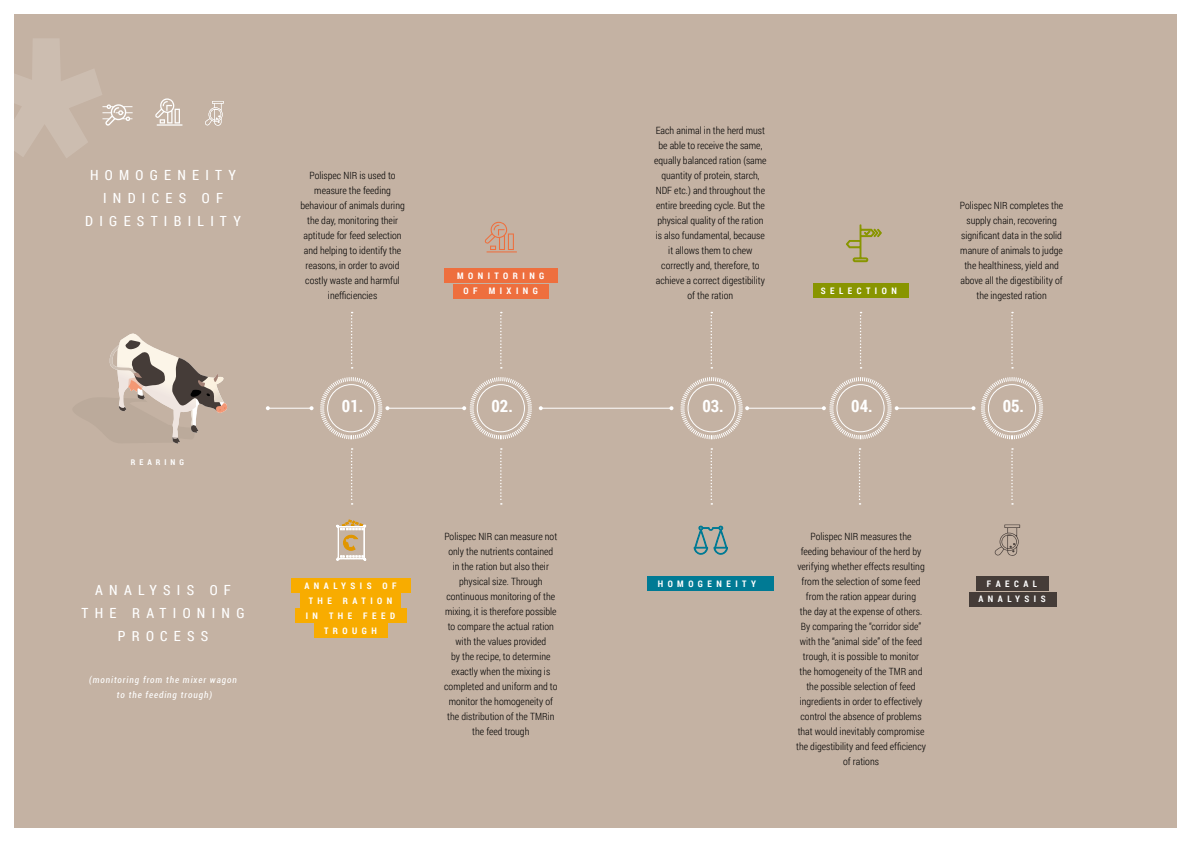
<style>
.page{position:relative;width:1191px;height:842px;background:#fff}
.page>*{position:absolute;margin:0;border:0;box-sizing:border-box;transform-origin:0 0}
.t1{font:700 17px "Roboto Condensed";color:#fff}
.t2{font:14px/23px "Roboto Condensed";letter-spacing:.45em;color:#fff;text-align:center}
.t3{font:300 10px/15px "Roboto Condensed";color:#000;text-align:center}
.t4{font:700 9px/15px "Roboto Condensed";letter-spacing:.5em;color:#fff;text-align:center}
.t5{font:italic condensed 9px/15px "Roboto";letter-spacing:.1em;color:#fff;text-align:center}
.t6{font:700 8px "Roboto Condensed";letter-spacing:.5em;color:#fff}
</style>
<div class="page">
<div style="left:14px;top:14px;width:1162px;height:814px;background:#c4b2a3"></div>
<hr style="left:268px;top:408px;width:43px;height:1px;background:#fff">
<svg style="left:266px;top:406px;width:4px;height:4px"></svg>
<svg style="left:309px;top:406px;width:4px;height:4px"></svg>
<hr style="left:387px;top:408px;width:77px;height:1px;background:#fff">
<svg style="left:320px;top:377px;width:69px;height:63px"></svg>
<svg style="left:336px;top:520px;width:30px;height:41px"></svg>
<svg style="left:484px;top:222px;width:33px;height:30px"></svg>
<svg style="left:109px;top:333px;width:118px;height:111px"></svg>
<svg style="left:462px;top:377px;width:70px;height:63px"></svg>
<div style="left:453px;top:284px;width:95px;height:15px;background:#ee6f3e"></div>
<div style="left:444px;top:269px;width:113px;height:14px;background:#ee6f3e"></div>
<div style="left:291px;top:578px;width:119px;height:14px;background:#f8ac00"></div>
<div style="left:295px;top:608px;width:111px;height:14px;background:#f8ac00"></div>
<div style="left:313px;top:623px;width:74px;height:15px;background:#f8ac00"></div>
<div style="left:300px;top:593px;width:101px;height:14px;background:#f8ac00"></div>
<svg style="left:994px;top:524px;width:26px;height:32px"></svg>
<svg style="left:846px;top:225px;width:35px;height:37px"></svg>
<svg style="left:694px;top:526px;width:34px;height:29px"></svg>
<hr style="left:747px;top:408px;width:77px;height:1px;background:#fff">
<hr style="left:896px;top:408px;width:77px;height:1px;background:#fff">
<hr style="left:541px;top:408px;width:130px;height:1px;background:#fff">
<svg style="left:539px;top:406px;width:4px;height:4px"></svg>
<svg style="left:669px;top:406px;width:4px;height:4px"></svg>
<svg style="left:680px;top:377px;width:69px;height:63px"></svg>
<svg style="left:351px;top:312px;width:1px;height:57px"></svg>
<svg style="left:710px;top:312px;width:2px;height:57px"></svg>
<svg style="left:500px;top:312px;width:2px;height:57px"></svg>
<svg style="left:860px;top:312px;width:1px;height:57px"></svg>
<svg style="left:1011px;top:312px;width:2px;height:57px"></svg>
<svg style="left:351px;top:448px;width:1px;height:57px"></svg>
<svg style="left:710px;top:448px;width:2px;height:57px"></svg>
<svg style="left:859px;top:448px;width:1px;height:57px"></svg>
<svg style="left:1011px;top:448px;width:2px;height:57px"></svg>
<svg style="left:500px;top:448px;width:2px;height:57px"></svg>
<svg style="left:822px;top:377px;width:76px;height:63px"></svg>
<svg style="left:971px;top:377px;width:72px;height:63px"></svg>
<div style="left:813px;top:283px;width:96px;height:15px;background:#889500"></div>
<div style="left:976px;top:576px;width:72px;height:15px;background:#453c38"></div>
<div style="left:647px;top:576px;width:127px;height:15px;background:#007a94"></div>
<div style="left:968px;top:592px;width:88px;height:15px;background:#453c38"></div>
<svg style="left:102px;top:104px;width:31px;height:22px"></svg>
<svg style="left:155px;top:98px;width:27px;height:28px"></svg>
<svg style="left:205px;top:101px;width:19px;height:25px"></svg>
<h2 class="t2" style="left:85px;top:163px;width:157px">HOMOGENEITY<br>INDICES OF<br>DIGESTIBILITY</h2>
<p class="t6" style="left:131px;top:457px;width:54px">REARING</p>
<h2 class="t2" style="left:81px;top:578px;width:165px">ANALYSIS OF<br>THE RATIONING<br>PROCESS</h2>
<p class="t5" style="left:89px;top:672px;width:149px">(monitoring from the mixer wagon to the feeding trough)</p>
<p class="t3" style="left:300px;top:167px;width:106px">Polispec NIR is used to measure the feeding behaviour of animals during the day, monitoring their aptitude for feed selection and helping to identify the reasons, in order to avoid costly waste and harmful inefficiencies</p>
<h1 class="t1" style="left:342px;top:394px;width:23px">01.</h1>
<p class="t4" style="left:457px;top:268px;width:89px">MONITORING<br>OF MIXING</p>
<h1 class="t1" style="left:491px;top:394px;width:23px">02.</h1>
<p class="t4" style="left:304px;top:577px;width:94px">ANALYSIS OF<br>THE RATION<br>IN THE FEED<br>TROUGH</p>
<p class="t3" style="left:444px;top:529px;width:115px">Polispec NIR can measure not only the nutrients contained in the ration but also their physical size. Through continuous monitoring of the mixing, it is therefore possible to compare the actual ration with the values provided<br>by the recipe, to determine exactly when the mixing is completed and uniform and to monitor the homogeneity of the distribution of the TMRin the feed trough</p>
<p class="t3" style="left:654px;top:122px;width:114px">Each animal in the herd must be able to receive the same, equally balanced ration (same quantity of protein, starch,<br>NDF etc.) and throughout the entire breeding cycle. But the physical quality of the ration is also fundamental, because it allows them to chew correctly and, therefore, to achieve a correct digestibility of the ration</p>
<h1 class="t1" style="left:702px;top:394px;width:23px">03.</h1>
<p class="t4" style="left:821px;top:283px;width:77px">SELECTION</p>
<p class="t3" style="left:960px;top:197px;width:105px">Polispec NIR completes the supply chain, recovering significant data in the solid manure of animals to judge the healthiness, yield and above all the digestibility of the ingested ration</p>
<h1 class="t1" style="left:851px;top:394px;width:23px">04.</h1>
<h1 class="t1" style="left:1002px;top:394px;width:23px">05.</h1>
<p class="t4" style="left:657px;top:576px;width:100px">HOMOGENEITY</p>
<p class="t3" style="left:796px;top:529px;width:131px">Polispec NIR measures the feeding behaviour of the herd by verifying whether effects resulting from the selection of some feed from the ration appear during<br>the day at the expense of others.<br>By comparing the “corridor side” with the “animal side” of the feed trough, it is possible to monitor the homogeneity of the TMR and the possible selection of feed ingredients in order to effectively control the absence of problems that would inevitably compromise the digestibility and feed efficiency of rations</p>
<p class="t4" style="left:978px;top:576px;width:69px">FAECAL<br>ANALYSIS</p>
</div>
